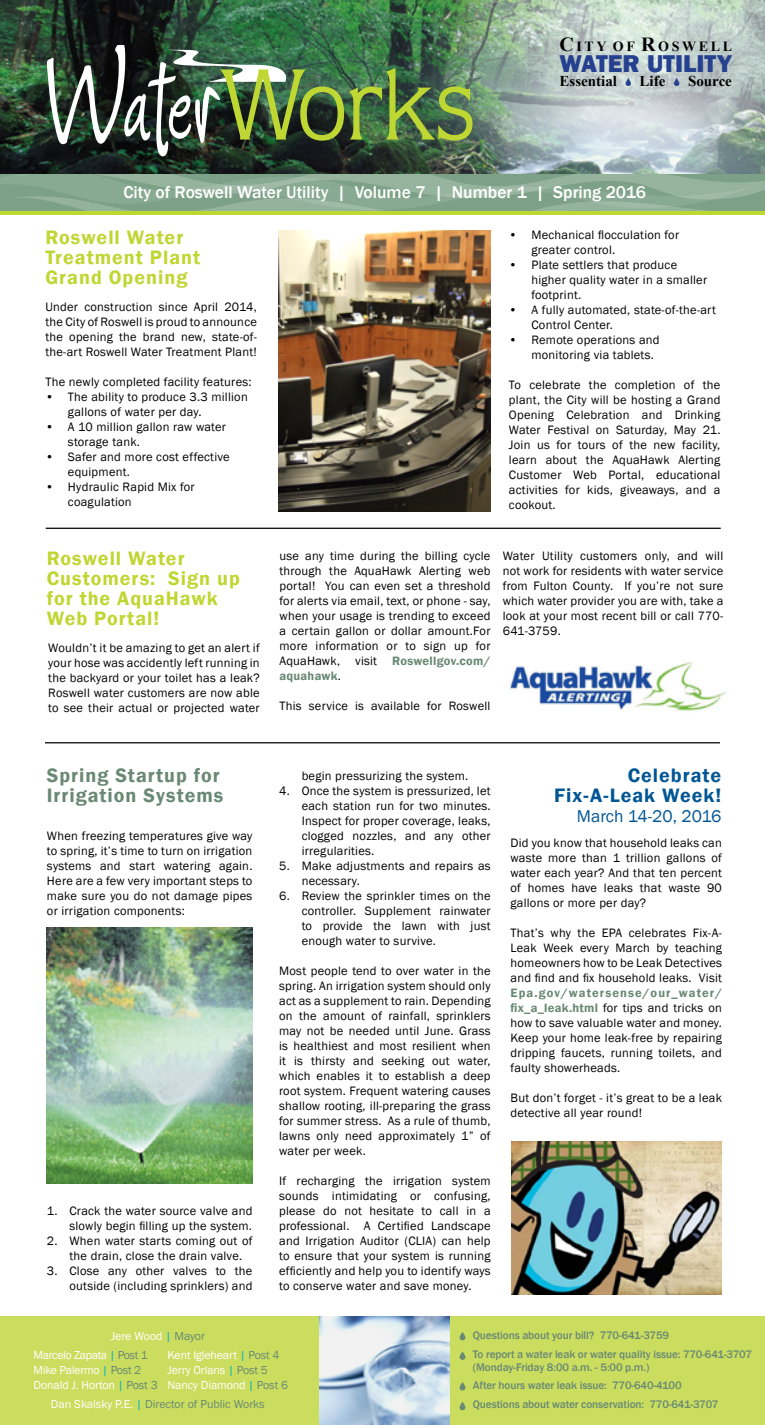
<style>
.page{position:relative;width:765px;height:1425px;background:#fff}
.page>*{position:absolute;margin:0;border:0;box-sizing:border-box;transform-origin:0 0}
.t1{font:800 25px "Franklin Gothic";color:#25408f}
.t2{font:600 20px/20px "Franklin Gothic";letter-spacing:.05em;color:#bed732}
.t3{font:600 20px/20px "Franklin Gothic";letter-spacing:.05em;color:#698974}
.t4{font:600 20px/20px "Franklin Gothic";letter-spacing:.05em;color:#005695;text-align:right}
.t5{font:500 17.5px "Franklin Gothic";color:#fff}
.t6{font:17.5px "Franklin Gothic";color:#005695}
.t7{font:700 15px "Times New Roman";color:#000}
.t8{font:700 14px "Times New Roman";letter-spacing:.185em;color:#000}
.t9{font:12.5px/15px "Franklin Gothic";letter-spacing:.02em;color:#000;text-align:justify}
.t10{font:11.88px/15px "Franklin Gothic";letter-spacing:-.01em;color:#fff}
.t11{font:11.88px "Franklin Gothic";color:#698974}
.t12{font:11.88px/19px "Franklin Gothic";letter-spacing:-.03em;color:#fff}
.t13{font:500 11.25px/18.8px "Franklin Gothic";letter-spacing:-.01em;color:#698974}
.s1{font-size:20px}
.s2{font-family:"ESRI Climate&Precipitation";font-weight:400;font-size:10px;color:#25408f}
.s3{font-weight:600;color:#698974}
.s4{color:#00aec5}
.s5{color:#698974}
.s6{color:#fff}
</style>
<div class="page">
<svg style="left:0;top:173px;width:765px;height:38px;background:#89aa92"></svg>
<img style="left:1px;top:0;width:764px;height:174px">
<img style="left:47px;top:45px;width:426px;height:111px">
<hr style="left:0;top:211px;width:765px;height:4px;background:#bfd732">
<div style="left:0;top:1317px;width:765px;height:108px;background:#cbdd5f"></div>
<img style="left:319px;top:1317px;width:131px;height:108px">
<div style="left:460px;top:1332px;width:5px;height:8px;background:#698974;border-radius:3px"></div>
<svg style="left:460px;top:1351px;width:5px;height:9px"></svg>
<div style="left:460px;top:1402px;width:5px;height:8px;background:#698974;border-radius:3px"></div>
<div style="left:460px;top:1382px;width:5px;height:8px;background:#698974;border-radius:3px"></div>
<hr style="left:46px;top:528px;width:675px;height:1px;background:#000">
<img style="left:511px;top:1141px;width:210px;height:153px">
<img style="left:47px;top:928px;width:205px;height:255px">
<hr style="left:45px;top:742px;width:675px;height:1px;background:#000">
<img style="left:509px;top:662px;width:218px;height:49px">
<img style="left:279px;top:231px;width:211px;height:281px">
<p class="t8" style="left:560px;top:37px;width:174px"><span class="s1">C</span>ITY OF <span class="s1">R</span>OSWELL</p>
<h1 class="t1" style="left:560px;top:48px;width:174px">WATER UTILITY</h1>
<p class="t7" style="left:560px;top:71px;width:174px">Essential <span class="s2">Ô</span> Life <span class="s2">Ô</span> Source</p>
<h3 class="t5" style="left:123px;top:182px;width:524px">City of Roswell Water Utility | Volume 7 | Number 1 | Spring 2016</h3>
<h2 class="t2" style="left:45px;top:227px;width:156px">Roswell Water<br>Treatment Plant<br>Grand Opening</h2>
<p class="t9" style="left:45px;top:299px;width:213px">Under construction since April 2014, the City of Roswell is proud to announce the opening the brand new, state-of&shy;the-art Roswell Water Treatment Plant!</p>
<p class="t9" style="left:45px;top:374px;width:208px">The newly completed facility features:</p>
<p class="t9" style="left:68px;top:389px;width:181px;text-indent:-22px">• The ability to produce 3.3 million gallons of water per day.</p>
<p class="t9" style="left:68px;top:419px;width:160px;text-indent:-22px">• A 10 million gallon raw water storage tank.</p>
<p class="t9" style="left:68px;top:449px;width:163px;text-indent:-22px">• Safer and more cost effective equipment.</p>
<p class="t9" style="left:68px;top:479px;width:128px;text-indent:-22px">• Hydraulic Rapid Mix for coagulation</p>
<h2 class="t2" style="left:47px;top:549px;width:195px">Roswell Water<br>Customers: Sign up for the AquaHawk<br>Web Portal!</h2>
<p class="t9" style="left:48px;top:641px;width:213px">Wouldn’t it be amazing to get an alert if your hose was accidently left running in the backyard or your toilet has a leak?<br>Roswell water customers are now able to see their actual or projected water</p>
<p class="t9" style="left:531px;top:228px;width:149px;text-indent:-22px">• Mechanical flocculation for greater control.</p>
<p class="t9" style="left:531px;top:258px;width:177px;text-align:left;text-indent:-22px">• Plate settlers that produce higher quality water in a smaller footprint.</p>
<p class="t9" style="left:531px;top:303px;width:186px;text-indent:-22px">• A fully automated, state-of-the-art<br>Control Center.</p>
<p class="t9" style="left:531px;top:333px;width:130px;text-indent:-22px">• Remote operations and monitoring via tablets.</p>
<p class="t9" style="left:509px;top:378px;width:213px">To celebrate the completion of the plant, the City will be hosting a Grand Opening Celebration and Drinking Water Festival on Saturday, May 21.<br>Join us for tours of the new facility, learn about the AquaHawk Alerting Customer Web Portal, educational activities for kids, giveaways, and a cookout.</p>
<p class="t9" style="left:280px;top:549px;width:212px">use any time during the billing cycle through the AquaHawk Alerting web portal! You can even set a threshold for alerts via email, text, or phone - say, when your usage is trending to exceed a certain gallon or dollar amount.For more information or to sign up for AquaHawk, visit <span class="s3">Roswellgov.com/ aquahawk</span>.</p>
<p class="t9" style="left:280px;top:699px;width:212px">This service is available for Roswell</p>
<p class="t9" style="left:503px;top:549px;width:222px">Water Utility customers only, and will not work for residents with water service from Fulton County. If you’re not sure which water provider you are with, take a look at your most recent bill or call 770- 641-3759.</p>
<h2 class="t3" style="left:47px;top:766px;width:178px">Spring Startup for<br>Irrigation Systems</h2>
<p class="t9" style="left:47px;top:829px;width:207px">When freezing temperatures give way to spring, it’s time to turn on irrigation systems and start watering again.<br>Here are a few very important steps to make sure you do not damage pipes or irrigation components:</p>
<p class="t9" style="left:47px;top:1204px;width:207px;text-align:right">1. Crack the water source valve and slowly begin filling up the system.</p>
<p class="t9" style="left:69px;top:1234px;width:185px;text-indent:-22px">2. When water starts coming out of the drain, close the drain valve.</p>
<p class="t9" style="left:47px;top:1264px;width:207px;text-align:right">3. Close any other valves to the outside (including sprinklers) and</p>
<p class="t9" style="left:302px;top:769px;width:168px">begin pressurizing the system.</p>
<p class="t9" style="left:302px;top:784px;width:191px;text-indent:-22px">4. Once the system is pressurized, let each station run for two minutes.<br>Inspect for proper coverage, leaks, clogged nozzles, and any other irregularities.</p>
<p class="t9" style="left:302px;top:859px;width:191px;text-indent:-22px">5. Make adjustments and repairs as necessary.</p>
<p class="t9" style="left:302px;top:889px;width:190px;text-indent:-22px">6. Review the sprinkler times on the controller. Supplement rainwater to provide the lawn with just enough water to survive.</p>
<p class="t9" style="left:279px;top:964px;width:213px">Most people tend to over water in the spring. An irrigation system should only act as a supplement to rain. Depending on the amount of rainfall, sprinklers may not be needed until June. Grass is healthiest and most resilient when it is thirsty and seeking out water, which enables it to establish a deep root system. Frequent watering causes shallow rooting, ill-preparing the grass for summer stress. As a rule of thumb, lawns only need approximately 1” of water per week.</p>
<p class="t9" style="left:279px;top:1174px;width:213px">If recharging the irrigation system sounds intimidating or confusing, please do not hesitate to call in a professional. A Certified Landscape and Irrigation Auditor (CLIA) can help to ensure that your system is running efficiently and help you to identify ways to conserve water and save money.</p>
<h2 class="t4" style="left:554px;top:766px;width:169px">Celebrate<br>Fix-A-Leak Week!</h2>
<h3 class="t6" style="left:577px;top:805px;width:146px">March 14-20, 2016</h3>
<p class="t9" style="left:510px;top:835px;width:213px">Did you know that household leaks can waste more than 1 trillion gallons of water each year? And that ten percent of homes have leaks that waste 90 gallons or more per day?</p>
<p class="t9" style="left:510px;top:925px;width:213px">That’s why the EPA celebrates Fix-A-Leak Week every March by teaching homeowners how to be Leak Detectives and find and fix household leaks. Visit</p>
<p class="t9" style="left:511px;top:985px;width:213px"><span class="s3">Epa.gov/watersense/our_water/ fix_a_leak.html</span> for tips and tricks on how to save valuable water and money.<br>Keep your home leak-free by repairing dripping faucets, running toilets, and faulty showerheads.</p>
<p class="t9" style="left:511px;top:1090px;width:213px">But don’t forget - it’s great to be a leak detective all year round!</p>
<p class="t12" style="left:34px;top:1326px;width:173px;text-indent:77px">Jere Wood <span class="s4">|</span> <span class="s5">Mayor<br></span>Marcelo Zapata <span class="s4">|</span> <span class="s5">Post 1</span></p>
<p class="t10" style="left:34px;top:1362px;width:125px">Mike Palermo <span class="s4">|</span> <span class="s5">Post 2<br></span>Donald J. Horton <span class="s4">|</span> <span class="s5">Post 3</span></p>
<p class="t10" style="left:168px;top:1347px;width:122px">Kent Igleheart <span class="s4">|</span> <span class="s5">Post 4<br></span>Jerry Orlans <span class="s4">|</span> <span class="s5">Post 5<br></span>Nancy Diamond <span class="s4">|</span> <span class="s5">Post 6</span></p>
<p class="t11" style="left:51px;top:1396px;width:215px"><span class="s6">Dan Skalsky P.E.</span> <span class="s4">|</span> Director of Public Works</p>
<p class="t13" style="left:473px;top:1326px;width:281px">Questions about your bill? 770-641-3759<br>To report a water leak or water quality issue: 770-641-3707</p>
<p class="t13" style="left:473px;top:1358px;width:247px">(Monday-Friday 8:00 a.m. - 5:00 p.m.)<br>After hours water leak issue: 770-640-4100<br>Questions about water conservation: 770-641-3707</p>
</div>
